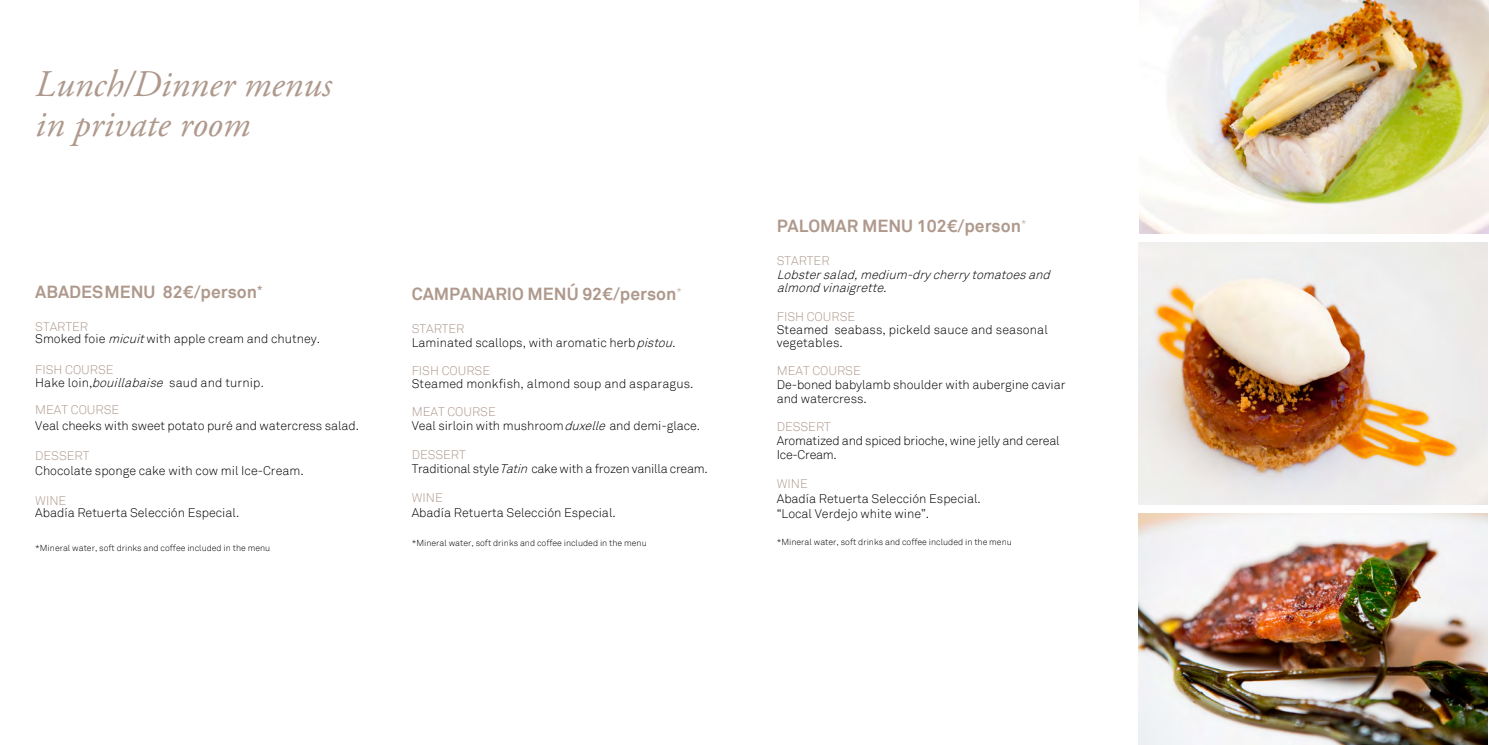
<style>
.page{position:relative;width:1489px;height:745px;background:#fff}
.page>*{position:absolute;margin:0;border:0;box-sizing:border-box;transform-origin:0 0}
.t1{font:italic 37.5px/39.8px "Adobe Garamond Pro";color:#af998d}
.t2{font:700 17.5px "Akkurat";color:#af998d}
.t3{font:300 12.5px/13.9px "Akkurat";color:#000}
.t4{font:300 12.5px/15px "Akkurat";color:#000}
.t5{font:300 12.5px/13.9px "Akkurat";letter-spacing:-.02em;color:#000}
.t6{font:300 12.5px "Akkurat";color:#af998d}
.t7{font:italic 300 12.5px/13.9px "Akkurat";color:#000}
.t8{font:300 8.75px "Akkurat";color:#000}
.s1{color:#af998d}
.s2{font-style:italic}
.s3{font-style:inherit}
</style>
<div class="page">
<img style="left:1139px;top:0;width:349px;height:233px">
<img style="left:1138px;top:242px;width:349px;height:262px">
<img style="left:1138px;top:513px;width:349px;height:231px">
<h1 class="t1" style="left:35px;top:65px;width:298px">Lunch/Dinner menus in private room</h1>
<h2 class="t2" style="left:35px;top:281px;width:229px">ABADESMENU 82€/person<sup>*</sup></h2>
<p class="t3" style="left:35px;top:320px;width:286px;line-height:12.5px"><span class="s1">STARTER<br></span>Smoked foie <span class="s2">micuit</span>with apple cream and chutney.</p>
<p class="t3" style="left:35px;top:364px;width:230px;line-height:12.5px"><span class="s1">FISH COURSE<br></span>Hake loin,<span class="s2">bouillabaise</span> saud and turnip.</p>
<p class="t6" style="left:35px;top:402px;width:86px">MEAT COURSE</p>
<p class="t3" style="left:35px;top:418px;width:325px">Veal cheeks with sweet potato puré and watercress salad.</p>
<p class="t6" style="left:35px;top:447px;width:56px">DESSERT</p>
<p class="t3" style="left:35px;top:463px;width:270px">Chocolate sponge cake with cow mil Ice-Cream.</p>
<p class="t6" style="left:35px;top:492px;width:33px">WINE</p>
<p class="t4" style="left:35px;top:505px;width:206px">Abadía Retuerta Selección Especial.</p>
<p class="t8" style="left:35px;top:542px;width:237px">*Mineral water, soft drinks and coffee included in the menu</p>
<h2 class="t2" style="left:411px;top:283px;width:272px">CAMPANARIO MENÚ 92€/person<sup>*</sup></h2>
<p class="t3" style="left:411px;top:321px;width:269px"><span class="s1">STARTER<br></span>Laminated scallops, with aromatic herb<span class="s2">pistou.</span></p>
<p class="t6" style="left:411px;top:363px;width:80px">FISH COURSE</p>
<p class="t3" style="left:411px;top:377px;width:283px">Steamed monkfish, almond soup and asparagus.</p>
<p class="t3" style="left:411px;top:404px;width:290px"><span class="s1">MEAT COURSE<br></span>Veal sirloin with mushroom<span class="s2">duxelle</span>and demi-glace.</p>
<p class="t5" style="left:411px;top:447px;width:298px"><span class="s1">DESSERT<br></span>Traditional style<span class="s2">Tatin</span>cake with a frozen vanilla cream.</p>
<p class="t4" style="left:411px;top:489px;width:206px"><span class="s1">WINE<br></span>Abadía Retuerta Selección Especial<span class="s3">.</span></p>
<p class="t8" style="left:411px;top:537px;width:237px">*Mineral water, soft drinks and coffee included in the menu</p>
<h2 class="t2" style="left:776px;top:215px;width:251px">PALOMAR MENU 102€/person<sup>*</sup></h2>
<p class="t6" style="left:776px;top:253px;width:54px">STARTER</p>
<p class="t7" style="left:776px;top:267px;width:279px">Lobstersalad,medium-drycherrytomatoesand almondvinaigrette.</p>
<p class="t6" style="left:776px;top:309px;width:80px">FISH COURSE</p>
<p class="t3" style="left:776px;top:323px;width:273px;line-height:12.8px">Steamed seabass, pickeld sauce and seasonal vegetables.</p>
<p class="t6" style="left:776px;top:363px;width:86px">MEAT COURSE</p>
<p class="t3" style="left:776px;top:377px;width:290px">De-boned babylamb shoulder with aubergine caviar and watercress.</p>
<p class="t6" style="left:776px;top:419px;width:56px">DESSERT</p>
<p class="t5" style="left:776px;top:434px;width:284px">Aromatized and spiced brioche, wine jelly and cereal<br>Ice-Cream.</p>
<p class="t4" style="left:776px;top:476px;width:206px"><span class="s1">WINE<br></span>Abadía Retuerta Selección Especial<span class="s3">. “Local Verdejo white wine”.</span></p>
<p class="t8" style="left:776px;top:536px;width:237px">*Mineral water, soft drinks and coffee included in the menu</p>
</div>
